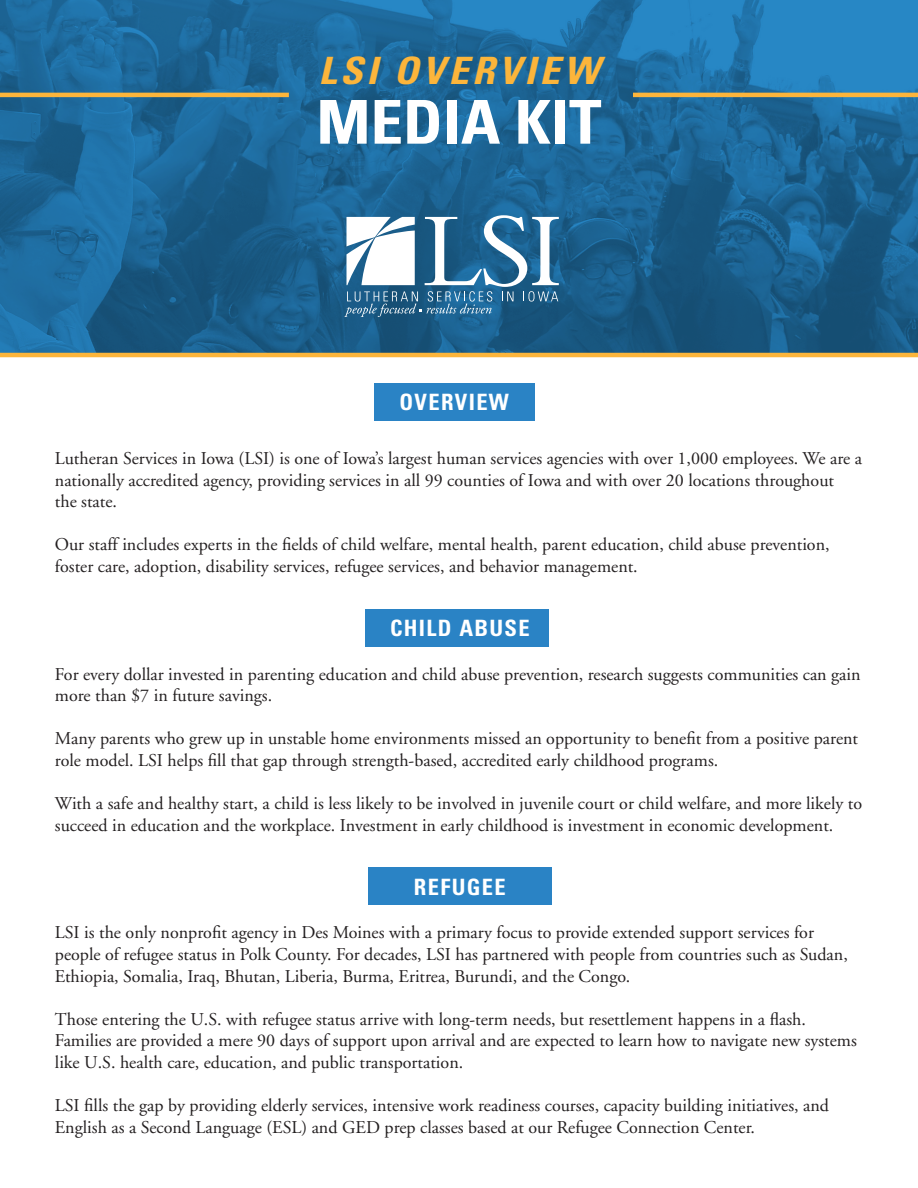
<style>
.page{position:relative;width:918px;height:1188px;background:#fff}
.page>*{position:absolute;margin:0;border:0;box-sizing:border-box;transform-origin:0 0}
.t1{font:700 condensed 60.45px "Univers";color:#fff;scale:1.07 1}
.t2{font:italic 700 condensed 37.65px "Univers";letter-spacing:.09em;color:#fcb53b;scale:1.07 1}
.t3{font:700 condensed 22.5px "Univers";letter-spacing:.06em;color:#fff}
.t4{font:18px/21.6px "Adobe Garamond";color:#231f20}
</style>
<div class="page">
<div style="left:366px;top:609px;width:183px;height:38px;background:#2a83c5"></div>
<div style="left:369px;top:867px;width:183px;height:38px;background:#2a83c5"></div>
<svg style="left:0;top:0;width:918px;height:353px;background:#1d6697"></svg>
<svg style="left:344px;top:215px;width:215px;height:102px"></svg>
<hr style="left:0;top:93px;width:289px;height:4px;background:#fcb53b">
<hr style="left:0;top:353px;width:918px;height:4px;background:#fcb53b">
<hr style="left:633px;top:93px;width:285px;height:4px;background:#fcb53b">
<div style="left:375px;top:383px;width:160px;height:38px;background:#2a83c5"></div>
<h2 class="t2" style="left:319px;top:48px;width:264px">LSI OVERVIEW</h2>
<h1 class="t1" style="left:316px;top:85px;width:268px">MEDIA KIT</h1>
<p class="t3" style="left:399px;top:389px;width:111px">OVERVIEW</p>
<p class="t4" style="left:55px;top:448px;width:809px">Lutheran Services in Iowa (LSI) is one of Iowa’s largest human services agencies with over 1,000 employees. We are a nationally accredited agency, providing services in all 99 counties of Iowa and with over 20 locations throughout<br>the state.</p>
<p class="t4" style="left:55px;top:534px;width:776px">Our staff includes experts in the fields of child welfare, mental health, parent education, child abuse prevention, foster care, adoption, disability services, refugee services, and behavior management.</p>
<p class="t3" style="left:390px;top:615px;width:141px">CHILD ABUSE</p>
<p class="t4" style="left:55px;top:664px;width:807px">For every dollar invested in parenting education and child abuse prevention, research suggests communities can gain more than $7 in future savings.</p>
<p class="t4" style="left:55px;top:728px;width:805px">Many parents who grew up in unstable home environments missed an opportunity to benefit from a positive parent role model. LSI helps fill that gap through strength-based, accredited early childhood programs.</p>
<p class="t4" style="left:55px;top:793px;width:809px">With a safe and healthy start, a child is less likely to be involved in juvenile court or child welfare, and more likely to succeed in education and the workplace. Investment in early childhood is investment in economic development.</p>
<p class="t3" style="left:414px;top:873px;width:93px">REFUGEE</p>
<p class="t4" style="left:55px;top:922px;width:794px">LSI is the only nonprofit agency in Des Moines with a primary focus to provide extended support services for people of refugee status in Polk County. For decades, LSI has partnered with people from countries such as Sudan,<br>Ethiopia, Somalia, Iraq, Bhutan, Liberia, Burma, Eritrea, Burundi, and the Congo.</p>
<p class="t4" style="left:55px;top:1009px;width:803px">Those entering the U.S. with refugee status arrive with long-term needs, but resettlement happens in a flash.<br>Families are provided a mere 90 days of support upon arrival and are expected to learn how to navigate new systems like U.S. health care, education, and public transportation.</p>
<p class="t4" style="left:55px;top:1095px;width:776px">LSI fills the gap by providing elderly services, intensive work readiness courses, capacity building initiatives, and<br>English as a Second Language (ESL) and GED prep classes based at our Refugee Connection Center.</p>
</div>
